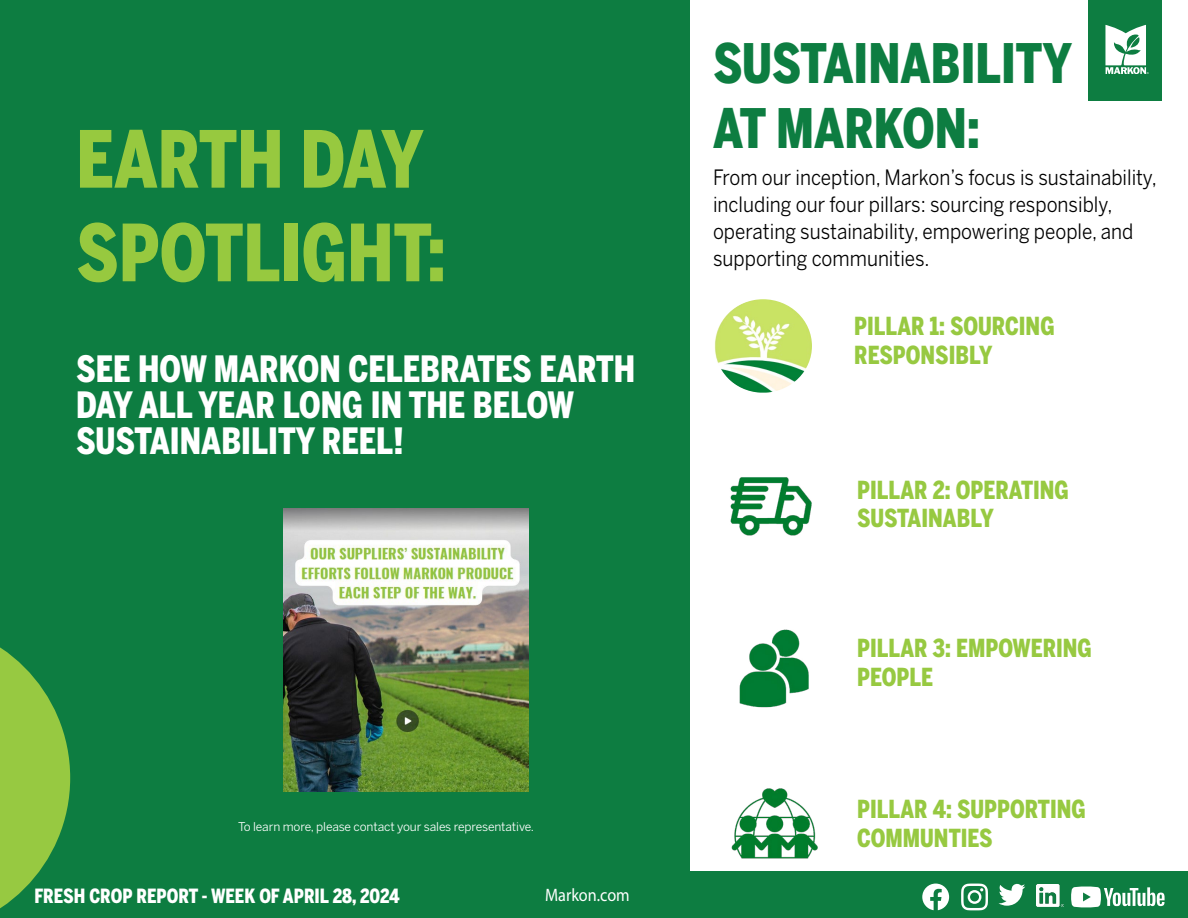
<style>
.page{position:relative;width:1188px;height:918px;background:#fff}
.page>*{position:absolute;margin:0;border:0;box-sizing:border-box;transform-origin:0 0}
.t1{font:900 78px/93.6px "Benton Sans Cond";color:#97c93f;scale:.9 1}
.t2{font:900 54px/64.8px "Benton Sans Cond";color:#0d7d41;scale:.9 1}
.t3{font:900 36px/36px "Benton Sans Cond";color:#fff;scale:.9 1}
.t4{font:900 24.6px/28.8px "Benton Sans Cond";color:#97c941;scale:.9 1}
.t5{font:21px/27px "Benton Sans";color:#000;scale:.9 1}
.t6{font:900 19.5px "Benton Sans Cond";color:#fff;scale:.9 1}
.t7{font:18px "Myriad Pro";color:#fff;scale:.9 1}
.t8{font:12px "Benton Sans";letter-spacing:-.01em;color:#fff}
</style>
<div class="page">
<div style="left:0;top:872px;width:1188px;height:46px;background:#0d7d41"></div>
<div style="left:0;top:0;width:689px;height:878px;background:#0d7d41"></div>
<svg style="left:0;top:647px;width:70px;height:262px"></svg>
<div style="left:1089px;top:0;width:73px;height:100px;background:#0d7d41"></div>
<svg style="left:1105px;top:25px;width:44px;height:48px"></svg>
<img style="left:714px;top:299px;width:98px;height:94px">
<img style="left:730px;top:477px;width:82px;height:59px">
<img style="left:739px;top:629px;width:70px;height:79px">
<img style="left:720px;top:788px;width:109px;height:84px">
<svg style="left:922px;top:884px;width:27px;height:26px"></svg>
<svg style="left:961px;top:884px;width:27px;height:26px"></svg>
<img style="left:1036px;top:884px;width:27px;height:23px">
<svg style="left:1071px;top:887px;width:94px;height:20px"></svg>
<svg style="left:998px;top:884px;width:27px;height:22px"></svg>
<img style="left:283px;top:508px;width:246px;height:284px">
<h1 class="t1" style="left:76px;top:112px;width:412px">EARTH DAY<br>SPOTLIGHT:</h1>
<h3 class="t3" style="left:76px;top:351px;width:623px">SEE HOW MARKON CELEBRATES EARTH<br>DAY ALL YEAR LONG IN THE BELOW<br>SUSTAINABILITY REEL!</h3>
<p class="t8" style="left:238px;top:819px;width:297px">To learn more, please contact your sales representative.</p>
<p class="t6" style="left:34px;top:884px;width:407px">FRESH CROP REPORT - WEEK OF APRIL 28, 2024</p>
<p class="t7" style="left:545px;top:883px;width:96px">Markon.com</p>
<h2 class="t2" style="left:713px;top:30px;width:400px">SUSTAINABILITY<br>AT MARKON:</h2>
<p class="t5" style="left:713px;top:164px;width:495px">From our inception, Markon’s focus is sustainability, including our four pillars: sourcing responsibly, operating sustainability, empowering people, and supporting communities.</p>
<p class="t4" style="left:854px;top:311px;width:224px">PILLAR 1: SOURCING<br>RESPONSIBLY</p>
<p class="t4" style="left:857px;top:475px;width:237px">PILLAR 2: OPERATING<br>SUSTAINABLY</p>
<p class="t4" style="left:857px;top:634px;width:262px">PILLAR 3: EMPOWERING<br>PEOPLE</p>
<p class="t4" style="left:857px;top:795px;width:256px">PILLAR 4: SUPPORTING<br>COMMUNTIES</p>
</div>
